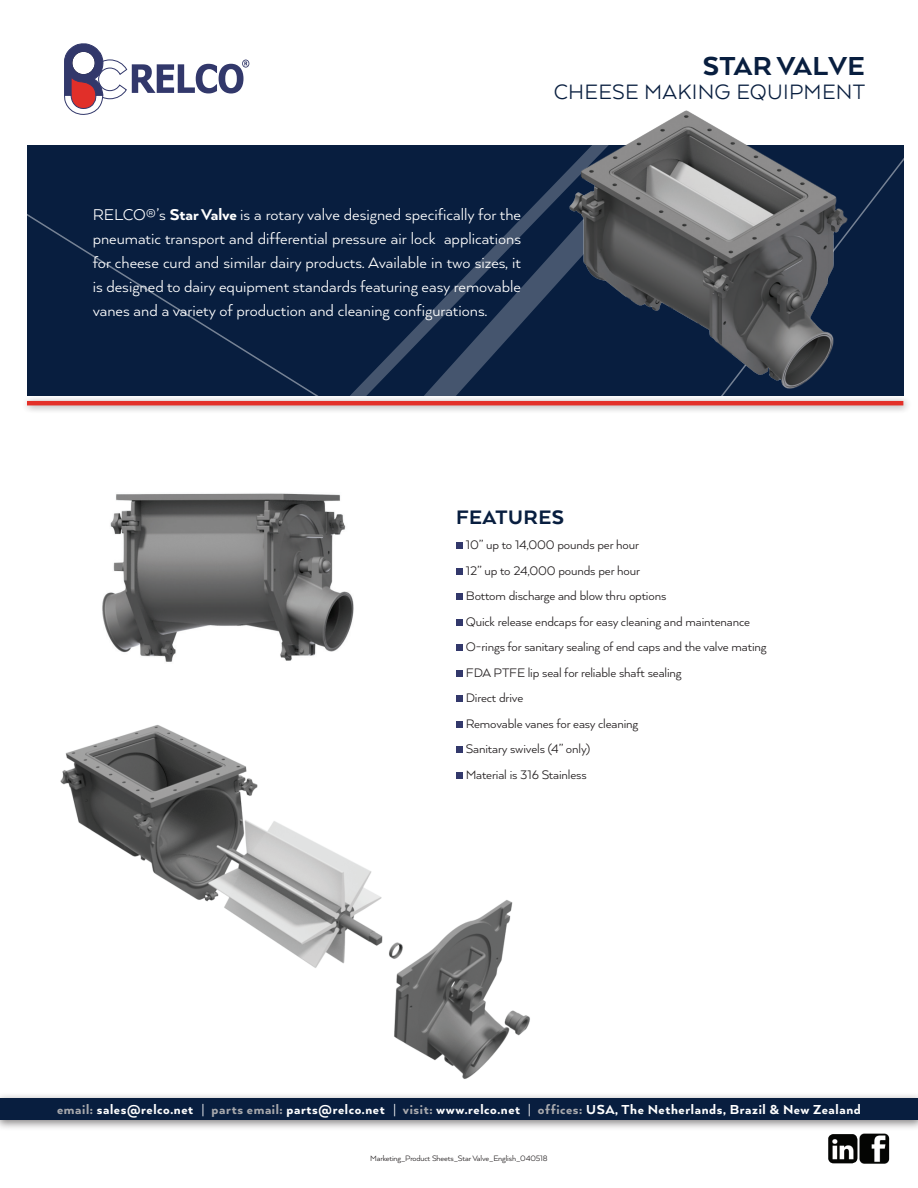
<style>
.page{position:relative;width:918px;height:1188px;background:#fff}
.page>*{position:absolute;margin:0;border:0;box-sizing:border-box;transform-origin:0 0}
.t1{font:800 30px "Arquitecta";letter-spacing:.01em;color:#081e3f}
.t2{font:24px "Arquitecta";letter-spacing:.01em;color:#081e3f}
.t3{font:800 22.5px "Arquitecta";letter-spacing:.02em;color:#081e3f}
.t4{font:18px/24px "Arquitecta";color:#fff;text-align:justify}
.t5{font:800 15px "Arquitecta";letter-spacing:.04em;color:#fff}
.t6{font:14.25px/25.5px "Arquitecta";letter-spacing:-.01em;color:#231f20}
.t7{font:9px "Arquitecta";letter-spacing:-.015em;color:#231f20}
.s1{font-weight:800}
.s2{color:#a8a9ad}
.s3{font-weight:400}
</style>
<div class="page">
<div style="left:27px;top:145px;width:876px;height:251px;background:#081e3f"></div>
<svg style="left:351px;top:171px;width:216px;height:224px"></svg>
<svg style="left:27px;top:214px;width:290px;height:181px"></svg>
<svg style="left:722px;top:145px;width:182px;height:250px"></svg>
<div style="left:21px;top:395px;width:891px;height:20px;background:#231f20;opacity:.45"></div>
<hr style="left:27px;top:401px;width:876px;height:4px;background:#e33029">
<img style="left:857px;top:1133px;width:33px;height:31px">
<div style="left:0;top:1092px;width:918px;height:39px;background:#231f20;opacity:.55"></div>
<div style="left:0;top:1099px;width:918px;height:21px;background:#081e3f"></div>
<img style="left:828px;top:1134px;width:29px;height:29px">
<svg style="left:64px;top:43px;width:185px;height:72px"></svg>
<img style="left:567px;top:110px;width:288px;height:282px">
<img style="left:60px;top:725px;width:470px;height:354px">
<div style="left:456px;top:542px;width:7px;height:7px;background:#32386b"></div>
<div style="left:456px;top:568px;width:7px;height:7px;background:#32386b"></div>
<div style="left:456px;top:593px;width:7px;height:7px;background:#32386b"></div>
<div style="left:456px;top:619px;width:7px;height:7px;background:#32386b"></div>
<div style="left:456px;top:644px;width:7px;height:7px;background:#32386b"></div>
<div style="left:456px;top:670px;width:7px;height:7px;background:#32386b"></div>
<div style="left:456px;top:695px;width:7px;height:7px;background:#32386b"></div>
<div style="left:456px;top:721px;width:7px;height:7px;background:#32386b"></div>
<div style="left:456px;top:746px;width:7px;height:7px;background:#32386b"></div>
<div style="left:456px;top:772px;width:7px;height:7px;background:#32386b"></div>
<img style="left:102px;top:493px;width:252px;height:169px">
<h1 class="t1" style="left:703px;top:48px;width:163px">STAR VALVE</h1>
<h2 class="t2" style="left:554px;top:77px;width:313px">CHEESE MAKING EQUIPMENT</h2>
<p class="t4" style="left:93px;top:202px;width:430px">RELCO®’s <span class="s1">Star Valve</span> is a rotary valve designed specifically for the pneumatic transport and differential pressure air lock applications for cheese curd and similar dairy products. Available in two sizes, it is designed to dairy equipment standards featuring easy removable vanes and a variety of production and cleaning configurations.</p>
<h3 class="t3" style="left:456px;top:503px;width:109px">FEATURES</h3>
<p class="t6" style="left:466px;top:532px;width:302px">10” up to 14,000 pounds per hour<br>12” up to 24,000 pounds per hour<br>Bottom discharge and blow thru options<br>Quick release endcaps for easy cleaning and maintenance O-rings for sanitary sealing of end caps and the valve mating FDA PTFE lip seal for reliable shaft sealing<br>Direct drive<br>Removable vanes for easy cleaning<br>Sanitary swivels (4” only)<br>Material is 316 Stainless</p>
<p class="t5" style="left:57px;top:1100px;width:805px"><span class="s2">email:</span> sales@relco.net <span class="s3">|</span> <span class="s2">parts email:</span> parts@relco.net <span class="s3">|</span> <span class="s2">visit:</span> www.relco.net <span class="s3">|</span> <span class="s2">offices:</span> USA, The Netherlands, Brazil &amp; New Zealand</p>
<p class="t7" style="left:370px;top:1152px;width:179px">Marketing_Product Sheets_Star Valve_English_040518</p>
</div>
